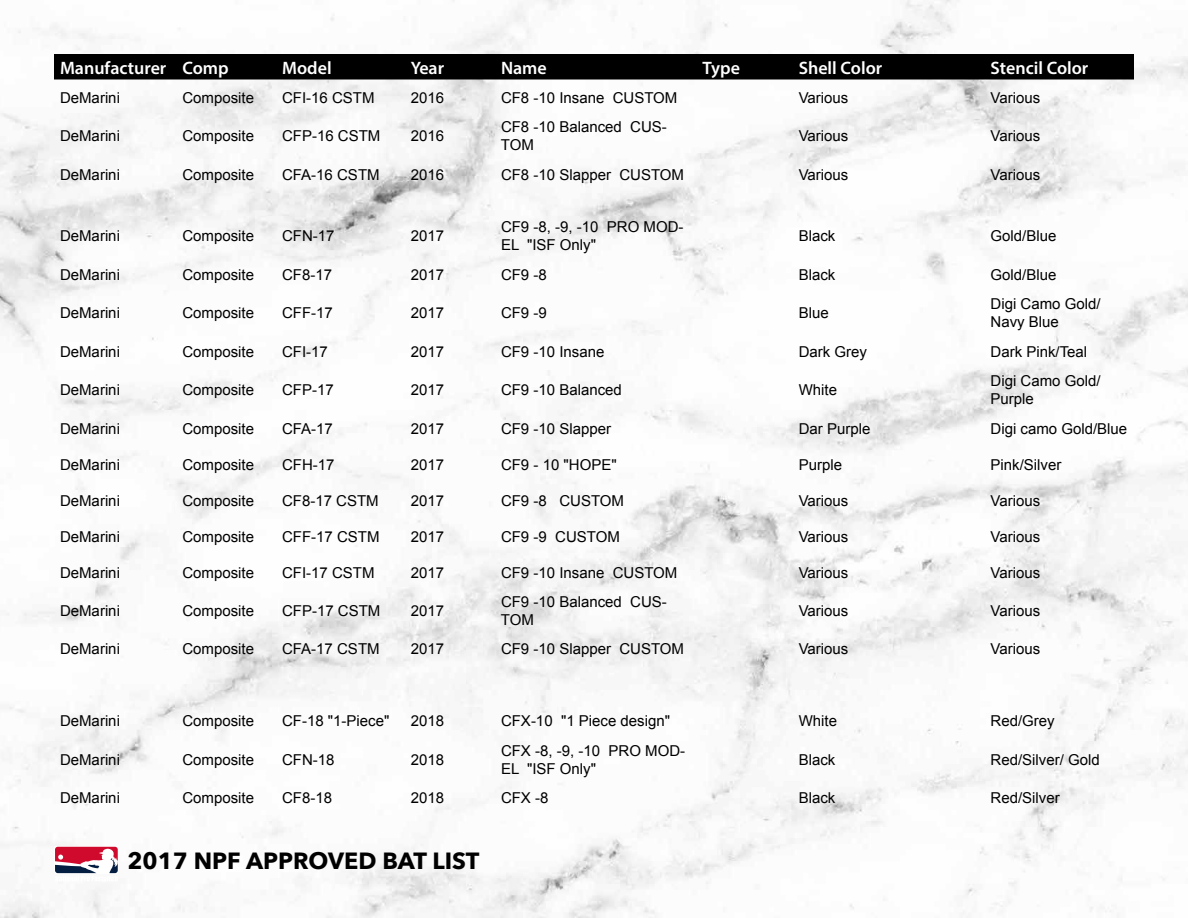
<style>
.page{position:relative;width:1188px;height:918px;background:#fff}
.page>*{position:absolute;margin:0;border:0;box-sizing:border-box;transform-origin:0 0}
.t1{font:700 23.4px "Avenir Next";color:#000}
.t2{font:600 18px "Myriad Pro";color:#fff}
.t3{font:15px/18px "Arial";color:#000}
</style>
<div class="page">
<img style="left:0;top:0;width:1188px;height:918px">
<div style="left:54px;top:54px;width:1080px;height:26px;background:#000"></div>
<svg style="left:54px;top:846px;width:65px;height:28px"></svg>
<svg style="left:55px;top:847px;width:63px;height:35px"></svg>
<p class="t2" style="left:60px;top:56px;width:170px">Manufacturer Comp</p>
<p class="t2" style="left:282px;top:56px;width:51px">Model</p>
<p class="t2" style="left:411px;top:56px;width:35px">Year</p>
<p class="t2" style="left:501px;top:56px;width:47px">Name</p>
<p class="t2" style="left:703px;top:56px;width:39px">Type</p>
<p class="t2" style="left:799px;top:56px;width:85px">Shell Color</p>
<p class="t2" style="left:991px;top:56px;width:99px">Stencil Color</p>
<p class="t3" style="left:60px;top:89px;width:61px">DeMarini</p>
<p class="t3" style="left:182px;top:89px;width:73px">Composite</p>
<p class="t3" style="left:282px;top:89px;width:94px">CFI-16 CSTM</p>
<p class="t3" style="left:411px;top:89px;width:35px">2016</p>
<p class="t3" style="left:501px;top:89px;width:178px">CF8 -10 Insane CUSTOM</p>
<p class="t3" style="left:799px;top:89px;width:51px">Various</p>
<p class="t3" style="left:991px;top:89px;width:51px">Various</p>
<p class="t3" style="left:60px;top:127px;width:61px">DeMarini</p>
<p class="t3" style="left:182px;top:127px;width:73px">Composite</p>
<p class="t3" style="left:282px;top:127px;width:100px">CFP-16 CSTM</p>
<p class="t3" style="left:411px;top:127px;width:35px">2016</p>
<p class="t3" style="left:501px;top:118px;width:167px">CF8 -10 Balanced CUS-<br>TOM</p>
<p class="t3" style="left:799px;top:127px;width:51px">Various</p>
<p class="t3" style="left:991px;top:127px;width:51px">Various</p>
<p class="t3" style="left:60px;top:166px;width:61px">DeMarini</p>
<p class="t3" style="left:182px;top:166px;width:73px">Composite</p>
<p class="t3" style="left:282px;top:166px;width:99px">CFA-16 CSTM</p>
<p class="t3" style="left:411px;top:166px;width:35px">2016</p>
<p class="t3" style="left:501px;top:166px;width:185px">CF8 -10 Slapper CUSTOM</p>
<p class="t3" style="left:799px;top:166px;width:51px">Various</p>
<p class="t3" style="left:991px;top:166px;width:51px">Various</p>
<p class="t3" style="left:60px;top:227px;width:61px">DeMarini</p>
<p class="t3" style="left:182px;top:227px;width:73px">Composite</p>
<p class="t3" style="left:282px;top:227px;width:54px">CFN-17</p>
<p class="t3" style="left:411px;top:227px;width:35px">2017</p>
<p class="t3" style="left:501px;top:218px;width:184px">CF9 -8, -9, -10 PRO MOD-<br>EL "ISF Only"</p>
<p class="t3" style="left:799px;top:227px;width:38px">Black</p>
<p class="t3" style="left:991px;top:227px;width:67px">Gold/Blue</p>
<p class="t3" style="left:60px;top:266px;width:61px">DeMarini</p>
<p class="t3" style="left:182px;top:266px;width:73px">Composite</p>
<p class="t3" style="left:282px;top:266px;width:52px">CF8-17</p>
<p class="t3" style="left:411px;top:266px;width:35px">2017</p>
<p class="t3" style="left:501px;top:266px;width:47px">CF9 -8</p>
<p class="t3" style="left:799px;top:266px;width:38px">Black</p>
<p class="t3" style="left:991px;top:266px;width:67px">Gold/Blue</p>
<p class="t3" style="left:60px;top:304px;width:61px">DeMarini</p>
<p class="t3" style="left:182px;top:304px;width:73px">Composite</p>
<p class="t3" style="left:282px;top:304px;width:52px">CFF-17</p>
<p class="t3" style="left:411px;top:304px;width:35px">2017</p>
<p class="t3" style="left:501px;top:304px;width:47px">CF9 -9</p>
<p class="t3" style="left:799px;top:304px;width:32px">Blue</p>
<p class="t3" style="left:991px;top:295px;width:112px">Digi Camo Gold/<br>Navy Blue</p>
<p class="t3" style="left:60px;top:343px;width:61px">DeMarini</p>
<p class="t3" style="left:182px;top:343px;width:73px">Composite</p>
<p class="t3" style="left:282px;top:343px;width:47px">CFI-17</p>
<p class="t3" style="left:411px;top:343px;width:35px">2017</p>
<p class="t3" style="left:501px;top:343px;width:105px">CF9 -10 Insane</p>
<p class="t3" style="left:799px;top:343px;width:70px">Dark Grey</p>
<p class="t3" style="left:991px;top:343px;width:98px">Dark Pink/Teal</p>
<p class="t3" style="left:60px;top:381px;width:61px">DeMarini</p>
<p class="t3" style="left:182px;top:381px;width:73px">Composite</p>
<p class="t3" style="left:282px;top:381px;width:53px">CFP-17</p>
<p class="t3" style="left:411px;top:381px;width:35px">2017</p>
<p class="t3" style="left:501px;top:381px;width:122px">CF9 -10 Balanced</p>
<p class="t3" style="left:799px;top:381px;width:40px">White</p>
<p class="t3" style="left:991px;top:372px;width:112px">Digi Camo Gold/<br>Purple</p>
<p class="t3" style="left:60px;top:419px;width:61px">DeMarini</p>
<p class="t3" style="left:182px;top:419px;width:73px">Composite</p>
<p class="t3" style="left:282px;top:419px;width:52px">CFA-17</p>
<p class="t3" style="left:411px;top:419px;width:35px">2017</p>
<p class="t3" style="left:501px;top:419px;width:112px">CF9 -10 Slapper</p>
<p class="t3" style="left:799px;top:419px;width:73px">Dar Purple</p>
<p class="t3" style="left:991px;top:419px;width:138px">Digi camo Gold/Blue</p>
<p class="t3" style="left:60px;top:455px;width:61px">DeMarini</p>
<p class="t3" style="left:182px;top:455px;width:73px">Composite</p>
<p class="t3" style="left:282px;top:455px;width:54px">CFH-17</p>
<p class="t3" style="left:411px;top:455px;width:35px">2017</p>
<p class="t3" style="left:501px;top:455px;width:117px">CF9 - 10 "HOPE"</p>
<p class="t3" style="left:799px;top:455px;width:45px">Purple</p>
<p class="t3" style="left:991px;top:455px;width:72px">Pink/Silver</p>
<p class="t3" style="left:60px;top:491px;width:61px">DeMarini</p>
<p class="t3" style="left:182px;top:491px;width:73px">Composite</p>
<p class="t3" style="left:282px;top:491px;width:98px">CF8-17 CSTM</p>
<p class="t3" style="left:411px;top:491px;width:35px">2017</p>
<p class="t3" style="left:501px;top:491px;width:125px">CF9 -8 CUSTOM</p>
<p class="t3" style="left:799px;top:491px;width:51px">Various</p>
<p class="t3" style="left:991px;top:491px;width:51px">Various</p>
<p class="t3" style="left:60px;top:527px;width:61px">DeMarini</p>
<p class="t3" style="left:182px;top:527px;width:73px">Composite</p>
<p class="t3" style="left:282px;top:527px;width:99px">CFF-17 CSTM</p>
<p class="t3" style="left:411px;top:527px;width:35px">2017</p>
<p class="t3" style="left:501px;top:527px;width:120px">CF9 -9 CUSTOM</p>
<p class="t3" style="left:799px;top:527px;width:51px">Various</p>
<p class="t3" style="left:991px;top:527px;width:51px">Various</p>
<p class="t3" style="left:60px;top:563px;width:61px">DeMarini</p>
<p class="t3" style="left:182px;top:563px;width:73px">Composite</p>
<p class="t3" style="left:282px;top:563px;width:94px">CFI-17 CSTM</p>
<p class="t3" style="left:411px;top:563px;width:35px">2017</p>
<p class="t3" style="left:501px;top:563px;width:178px">CF9 -10 Insane CUSTOM</p>
<p class="t3" style="left:799px;top:563px;width:51px">Various</p>
<p class="t3" style="left:991px;top:563px;width:51px">Various</p>
<p class="t3" style="left:60px;top:602px;width:61px">DeMarini</p>
<p class="t3" style="left:182px;top:602px;width:73px">Composite</p>
<p class="t3" style="left:282px;top:602px;width:100px">CFP-17 CSTM</p>
<p class="t3" style="left:411px;top:602px;width:35px">2017</p>
<p class="t3" style="left:501px;top:593px;width:167px">CF9 -10 Balanced CUS-<br>TOM</p>
<p class="t3" style="left:799px;top:602px;width:51px">Various</p>
<p class="t3" style="left:991px;top:602px;width:51px">Various</p>
<p class="t3" style="left:60px;top:640px;width:61px">DeMarini</p>
<p class="t3" style="left:182px;top:640px;width:73px">Composite</p>
<p class="t3" style="left:282px;top:640px;width:99px">CFA-17 CSTM</p>
<p class="t3" style="left:411px;top:640px;width:35px">2017</p>
<p class="t3" style="left:501px;top:640px;width:185px">CF9 -10 Slapper CUSTOM</p>
<p class="t3" style="left:799px;top:640px;width:51px">Various</p>
<p class="t3" style="left:991px;top:640px;width:51px">Various</p>
<p class="t3" style="left:60px;top:712px;width:61px">DeMarini</p>
<p class="t3" style="left:182px;top:712px;width:73px">Composite</p>
<p class="t3" style="left:282px;top:712px;width:109px">CF-18 "1-Piece"</p>
<p class="t3" style="left:411px;top:712px;width:35px">2018</p>
<p class="t3" style="left:501px;top:712px;width:171px">CFX-10 "1 Piece design"</p>
<p class="t3" style="left:799px;top:712px;width:40px">White</p>
<p class="t3" style="left:991px;top:712px;width:66px">Red/Grey</p>
<p class="t3" style="left:60px;top:751px;width:61px">DeMarini</p>
<p class="t3" style="left:182px;top:751px;width:73px">Composite</p>
<p class="t3" style="left:282px;top:751px;width:54px">CFN-18</p>
<p class="t3" style="left:411px;top:751px;width:35px">2018</p>
<p class="t3" style="left:501px;top:742px;width:186px">CFX -8, -9, -10 PRO MOD-<br>EL "ISF Only"</p>
<p class="t3" style="left:799px;top:751px;width:38px">Black</p>
<p class="t3" style="left:991px;top:751px;width:111px">Red/Silver/ Gold</p>
<p class="t3" style="left:60px;top:789px;width:61px">DeMarini</p>
<p class="t3" style="left:182px;top:789px;width:73px">Composite</p>
<p class="t3" style="left:282px;top:789px;width:52px">CF8-18</p>
<p class="t3" style="left:411px;top:789px;width:35px">2018</p>
<p class="t3" style="left:501px;top:789px;width:49px">CFX -8</p>
<p class="t3" style="left:799px;top:789px;width:38px">Black</p>
<p class="t3" style="left:991px;top:789px;width:71px">Red/Silver</p>
<h1 class="t1" style="left:127px;top:841px;width:353px">2017 NPF APPROVED BAT LIST</h1>
</div>
